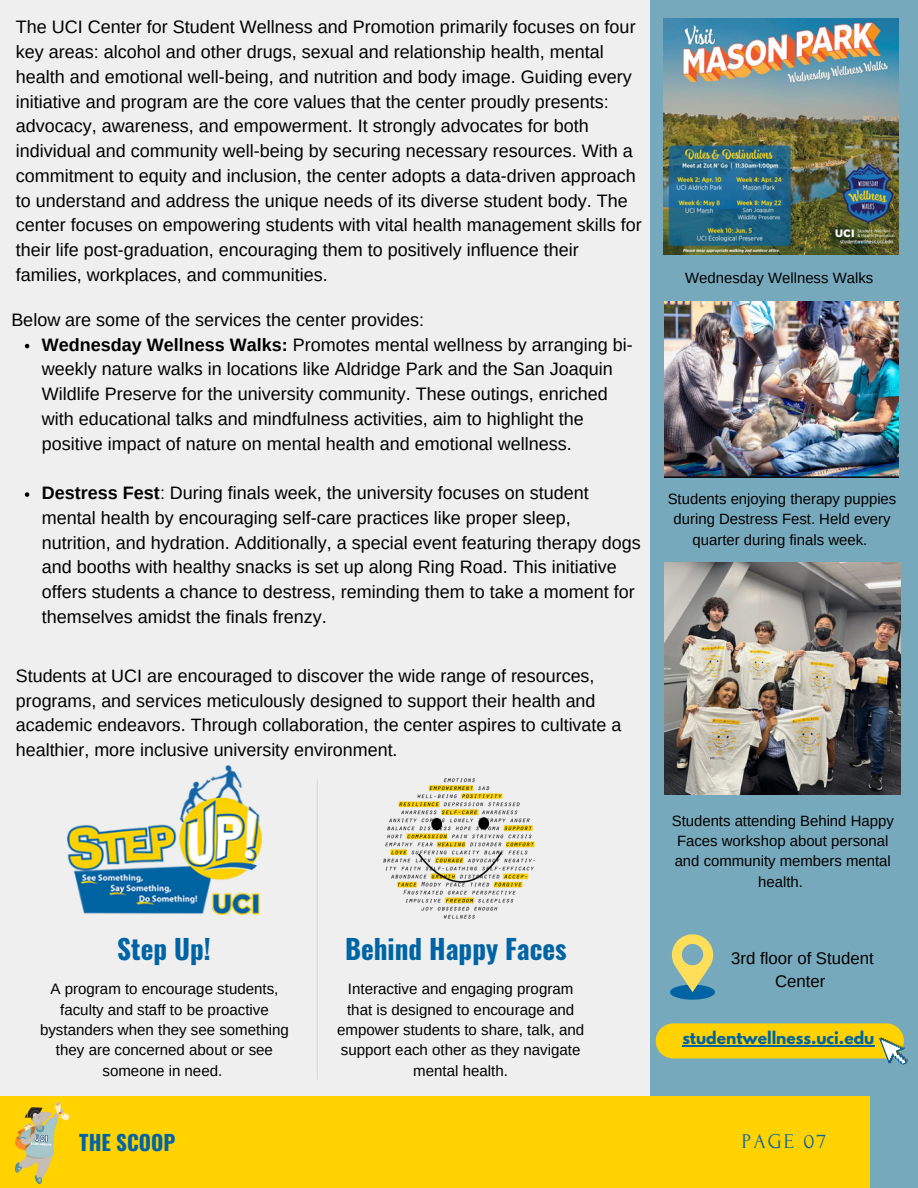
<style>
.page{position:relative;width:918px;height:1188px;background:#efefef}
.page>*{position:absolute;margin:0;border:0;box-sizing:border-box;transform-origin:0 0}
.t1{font:700 27.15px "Oswald";color:#0064a4}
.t2{font:700 21px "Oswald";color:#0064a4}
.t3{font:21px "Forum";letter-spacing:.1em;color:#0064a4}
.t4{font:18px/24.8px "Arimo";color:#000}
.t5{font:17.85px/24.5px "Arimo";color:#000}
.t6{font:16.8px/23.1px "Arimo";color:#000;text-align:center}
.t7{font:700 15.45px "League Spartan";color:#0064a4}
.t8{font:15px/20.4px "Arimo";color:#000;text-align:center}
.t9{font:14.85px/20.1px "Arimo";color:#000;text-align:center}
.s1{font-weight:700}
</style>
<div class="page">
<div style="left:650px;top:0;width:268px;height:1188px;background:#77a9bd"></div>
<div style="left:0;top:1096px;width:870px;height:92px;background:#ffd200"></div>
<hr style="left:317px;top:779px;width:1px;height:301px;background:#d9d9d9">
<img style="left:68px;top:765px;width:193px;height:150px">
<img style="left:383px;top:778px;width:152px;height:141px">
<svg style="left:656px;top:1023px;width:252px;height:42px"></svg>
<svg style="left:670px;top:934px;width:45px;height:66px"></svg>
<img style="left:663px;top:18px;width:235px;height:237px">
<img style="left:664px;top:301px;width:234px;height:177px">
<img style="left:664px;top:562px;width:237px;height:232px">
<svg style="left:25px;top:344px;width:4px;height:4px"></svg>
<svg style="left:25px;top:492px;width:4px;height:5px"></svg>
<hr style="left:682px;top:1045px;width:192px;height:2px;background:#0064a4">
<img style="left:15px;top:1102px;width:53px;height:81px">
<h4 class="t4" style="left:16px;top:15px;width:627px">The UCI Center for Student Wellness and Promotion primarily focuses on four key areas: alcohol and other drugs, sexual and relationship health, mental health and emotional well-being, and nutrition and body image. Guiding every initiative and program are the core values that the center proudly presents: advocacy, awareness, and empowerment. It strongly advocates for both individual and community well-being by securing necessary resources. With a commitment to equity and inclusion, the center adopts a data-driven approach to understand and address the unique needs of its diverse student body. The center focuses on empowering students with vital health management skills for their life post-graduation, encouraging them to positively influence their families, workplaces, and communities.</h4>
<p class="t4" style="left:11px;top:307px;width:414px">Below are some of the services the center provides:</p>
<h4 class="t4" style="left:42px;top:332px;width:593px"><span class="s1">Wednesday Wellness Walks:</span> Promotes mental wellness by arranging bi&shy;weekly nature walks in locations like Aldridge Park and the San Joaquin Wildlife Preserve for the university community. These outings, enriched with educational talks and mindfulness activities, aim to highlight the positive impact of nature on mental health and emotional wellness.</h4>
<p class="t4" style="left:42px;top:480px;width:600px"><span class="s1">Destress Fest</span>: During finals week, the university focuses on student mental health by encouraging self-care practices like proper sleep, nutrition, and hydration. Additionally, a special event featuring therapy dogs and booths with healthy snacks is set up along Ring Road. This initiative offers students a chance to destress, reminding them to take a moment for themselves amidst the finals frenzy.</p>
<p class="t5" style="left:16px;top:664px;width:607px">Students at UCI are encouraged to discover the wide range of resources, programs, and services meticulously designed to support their health and academic endeavors. Through collaboration, the center aspires to cultivate a healthier, more inclusive university environment.</p>
<h5 class="t1" style="left:117px;top:928px;width:95px">Step Up!</h5>
<p class="t8" style="left:40px;top:979px;width:250px">A program to encourage students, faculty and staff to be proactive bystanders when they see something they are concerned about or see someone in need.</p>
<h4 class="t1" style="left:345px;top:928px;width:223px">Behind Happy Faces</h4>
<h4 class="t8" style="left:337px;top:979px;width:249px">Interactive and engaging program that is designed to encourage and empower students to share, talk, and support each other as they navigate mental health.</h4>
<h1 class="t9" style="left:685px;top:268px;width:190px">Wednesday Wellness Walks</h1>
<h1 class="t9" style="left:668px;top:489px;width:230px">Students enjoying therapy puppies during Destress Fest. Held every quarter during finals week.</h1>
<p class="t9" style="left:672px;top:811px;width:224px">Students attending Behind Happy<br>Faces workshop about personal and community members mental health.</p>
<p class="t6" style="left:731px;top:947px;width:144px">3rd floor of Student<br>Center</p>
<p class="t7" style="left:682px;top:1031px;width:194px">studentwellness.uci.edu</p>
<p class="t2" style="left:79px;top:1126px;width:98px">THE SCOOP</p>
<p class="t3" style="left:742px;top:1130px;width:86px">PAGE 07</p>
</div>
